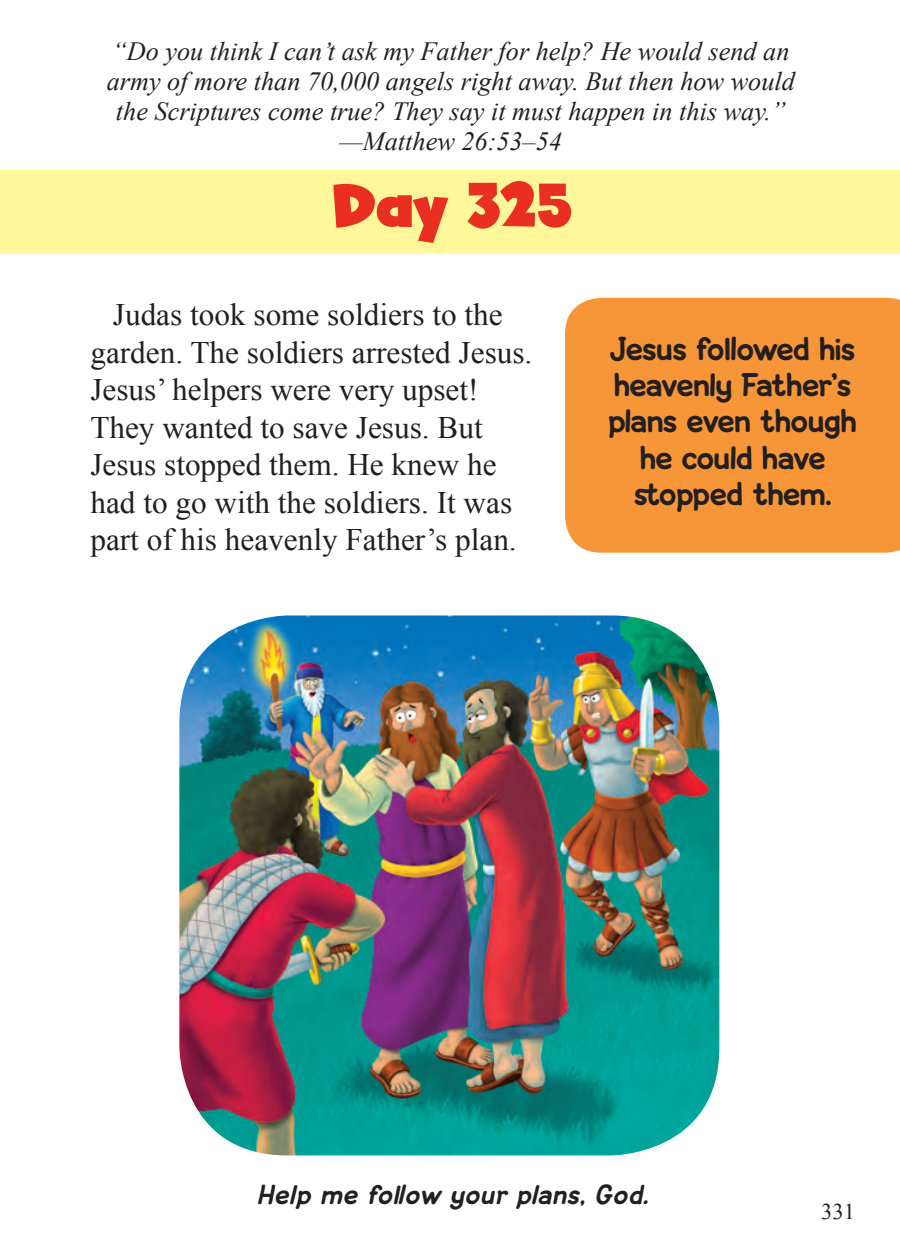
<style>
.page{position:relative;width:900px;height:1260px;background:#fff}
.page>*{position:absolute;margin:0;border:0;box-sizing:border-box;transform-origin:0 0}
.t1{font:62.5px "Ghost Kid AOE Pro";color:#e82f21}
.BODY_COPY{font:31.25px/37.5px "Times New Roman";color:#231f20}
.CALL_OUT{font:30px/36.2px "Loose";color:#231f20}
.t2{font:italic 26.25px/30px "Times New Roman";color:#231f20;text-align:center}
.t3{font:italic 25px "Loose";letter-spacing:.05em;color:#231f20}
.t4{font:22.5px "Times New Roman";color:#231f20}
</style>
<div class="page">
<div style="left:0;top:171px;width:900px;height:83px;background:#fff79a"></div>
<div style="left:565px;top:298px;width:335px;height:255px;background:#f79638"></div>
<img style="left:179px;top:615px;width:540px;height:540px">
<p class="t2" style="left:107px;top:36px;width:690px">“Do you think I can’t ask my Father for help? He would send an army of more than 70,000 angels right away. But then how would the Scriptures come true? They say it must happen in this way.” —Matthew 26:53–54</p>
<h1 class="t1" style="left:333px;top:165px;width:240px">Day 325</h1>
<p class="BODY_COPY" style="left:90px;top:296px;width:444px;text-indent:22px">Judas took some soldiers to the garden. The soldiers arrested Jesus.<br>Jesus’ helpers were very upset!<br>They wanted to save Jesus. But</p>
<p class="BODY_COPY" style="left:90px;top:446px;width:428px">Jesus stopped them. He knew he had to go with the soldiers. It was part of his heavenly Father’s plan.</p>
<p class="CALL_OUT" style="left:609px;top:330px;width:250px">Jesus followed his heavenly Father’s plans even though</p>
<p class="CALL_OUT" style="left:634px;top:438px;width:198px">he could have stopped them.</p>
<p class="t3" style="left:258px;top:1177px;width:392px">Help me follow your plans, God.</p>
<p class="t4" style="left:821px;top:1196px;width:35px">331</p>
</div>
